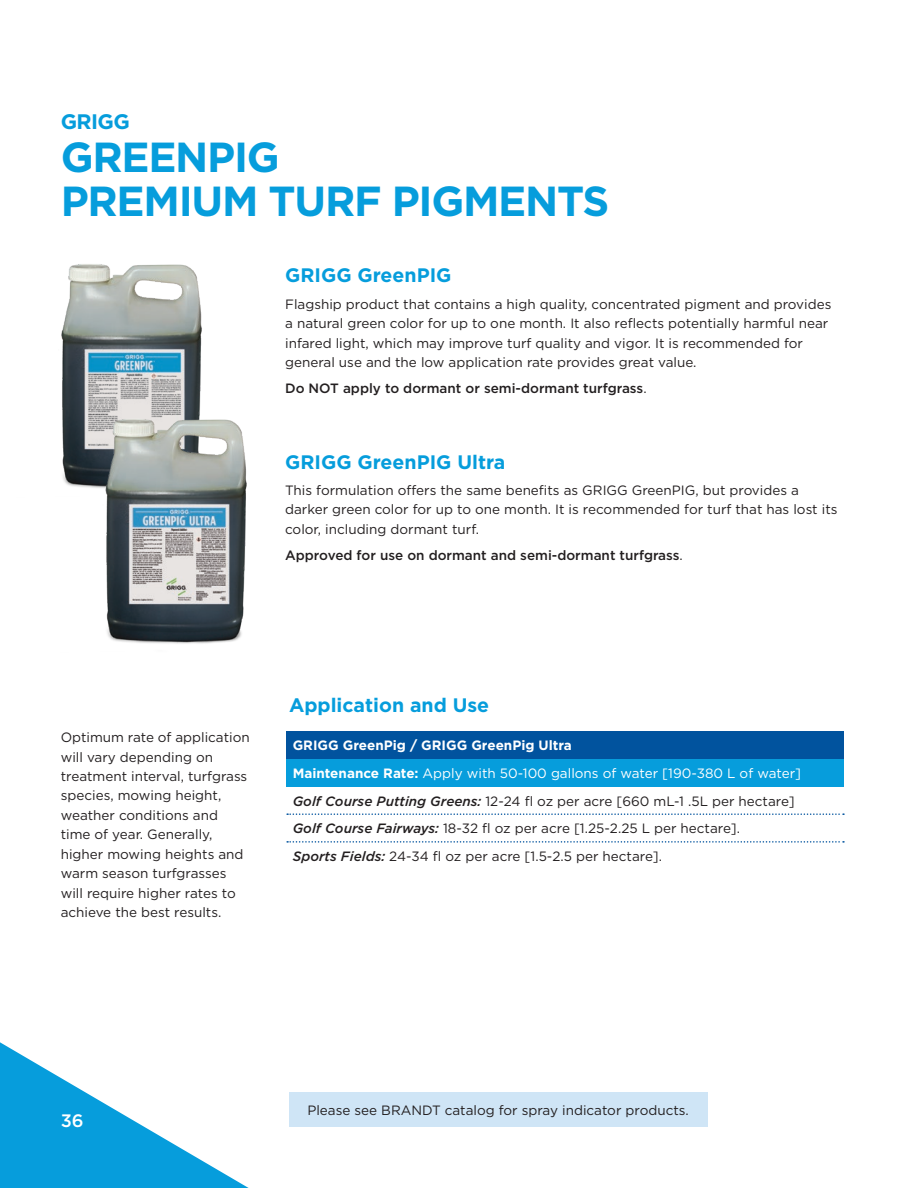
<style>
.page{position:relative;width:918px;height:1188px;background:#fff}
.page>*{position:absolute;margin:0;border:0;box-sizing:border-box;transform-origin:0 0}
.t1{font:700 42px/43.5px "Gotham";letter-spacing:-.03em;color:#069ddc}
.t2{font:700 21px "Gotham";letter-spacing:-.03em;color:#069ddc}
.t3{font:700 19.5px "Gotham";color:#069ddc}
.t4{font:500 18px "Gotham";color:#fff}
.t5{font:13.5px/19.5px "Gotham";color:#231f20}
.t6{font:500 13.5px "Gotham";color:#231f20}
.s1{font-weight:400}
.s2{font-weight:700;color:#fff}
.s3{color:#fff}
.s4{font-weight:500;font-style:italic}
</style>
<div class="page">
<svg style="left:0;top:1042px;width:249px;height:146px"></svg>
<div style="left:289px;top:1093px;width:418px;height:34px;background:#cfe5f6"></div>
<div style="left:286px;top:731px;width:558px;height:28px;background:#01539e"></div>
<div style="left:286px;top:759px;width:558px;height:28px;background:#069ddc"></div>
<svg style="left:287px;top:841px;width:557px;height:2px"></svg>
<svg style="left:287px;top:813px;width:557px;height:2px"></svg>
<img style="left:61px;top:264px;width:141px;height:153px">
<img style="left:62px;top:417px;width:185px;height:227px">
<h2 class="t2" style="left:61px;top:107px;width:71px">GRIGG</h2>
<h1 class="t1" style="left:61px;top:135px;width:550px">GREENPIG<br>PREMIUM TURF PIGMENTS</h1>
<h3 class="t3" style="left:285px;top:262px;width:168px">GRIGG GreenPIG</h3>
<p class="t5" style="left:285px;top:294px;width:548px">Flagship product that contains a high quality, concentrated pigment and provides a natural green color for up to one month. It also reflects potentially harmful near infared light, which may improve turf quality and vigor. It is recommended for general use and the low application rate provides great value.</p>
<p class="t6" style="left:285px;top:380px;width:363px">Do NOT apply to dormant or semi-dormant turfgrass<span class="s1">.</span></p>
<h3 class="t3" style="left:285px;top:449px;width:222px">GRIGG GreenPIG Ultra</h3>
<p class="t5" style="left:285px;top:480px;width:554px">This formulation offers the same benefits as GRIGG GreenPIG, but provides a darker green color for up to one month. It is recommended for turf that has lost its color, including dormant turf.</p>
<p class="t6" style="left:285px;top:546px;width:399px">Approved for use on dormant and semi-dormant turfgrass<span class="s1">.</span></p>
<p class="t5" style="left:61px;top:727px;width:190px">Optimum rate of application will vary depending on treatment interval, turfgrass species, mowing height, weather conditions and time of year. Generally, higher mowing heights and warm season turfgrasses will require higher rates to achieve the best results.</p>
<h3 class="t3" style="left:289px;top:692px;width:202px">Application and Use</h3>
<p class="t5" style="left:293px;top:732px;width:510px;line-height:27.6px"><span class="s2">GRIGG GreenPig / GRIGG GreenPig Ultra<br>Maintenance Rate:</span> <span class="s3">Apply with 50-100 gallons of water [190-380 L of water] </span><span class="s4">Golf Course Putting Greens:</span> 12-24 fl oz per acre [660 mL-1 .5L per hectare] <span class="s4">Golf Course Fairways:</span> 18-32 fl oz per acre [1.25-2.25 L per hectare].<br><span class="s4">Sports Fields:</span> 24-34 fl oz per acre [1.5-2.5 per hectare].</p>
<h3 class="t4" style="left:61px;top:1109px;width:24px">36</h3>
<p class="t5" style="left:307px;top:1100px;width:383px">Please see BRANDT catalog for spray indicator products.</p>
</div>
